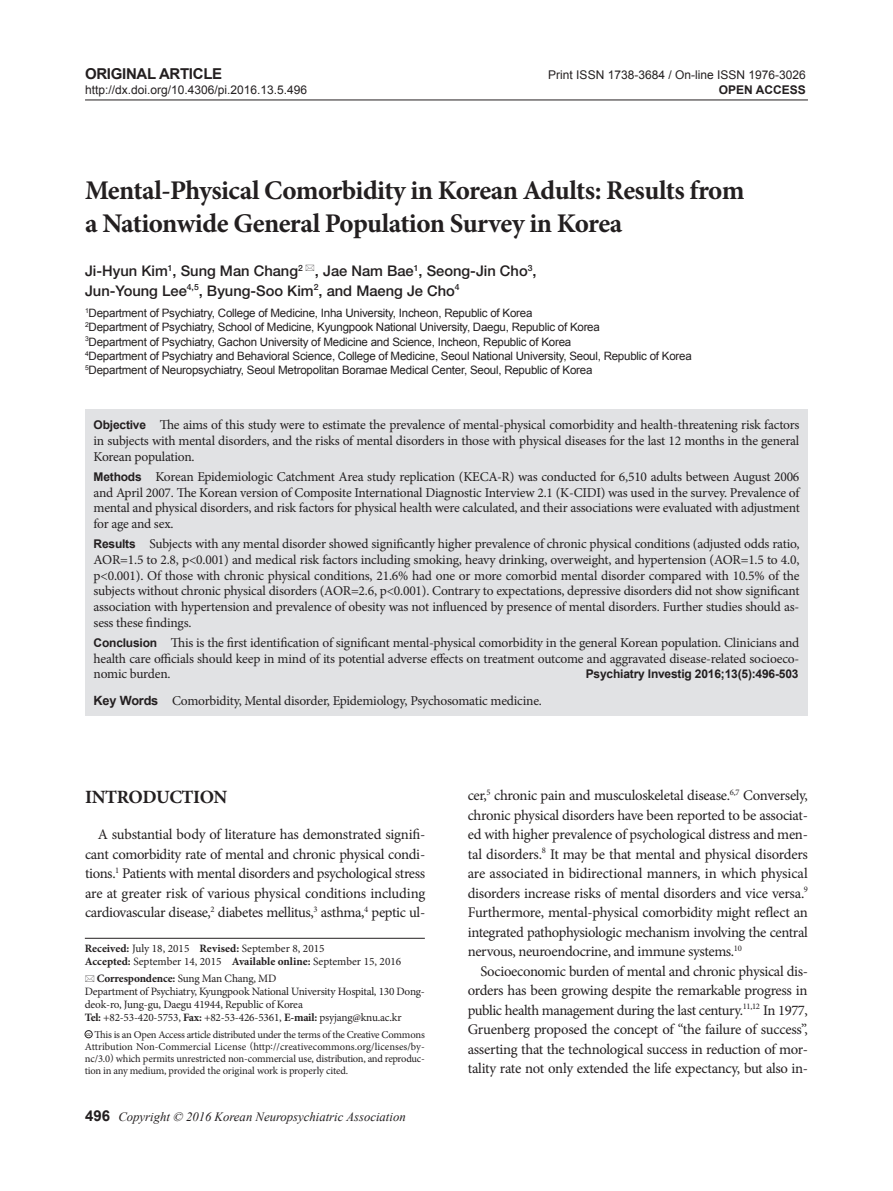
<style>
.page{position:relative;width:893px;height:1191px;background:#fff}
.page>*{position:absolute;margin:0;border:0;box-sizing:border-box;transform-origin:0 0}
.논문제목{font:700 27px/33px "Minion Pro";letter-spacing:-.025em;color:#231f20}
.큰제목{font:700 18.75px "Minion Pro";letter-spacing:-.02em;color:#231f20}
.t1{font:700 15px "Arial";letter-spacing:-.02em;color:#231f20}
.본문{font:14.7px/19.5px "Minion Pro";letter-spacing:-.025em;color:#231f20;text-align:justify}
.이름{font:500 14.7px/19.5px "Helvetica Neue LT Std";color:#231f20}
.초록{font:13.5px/15.8px "Minion Pro";letter-spacing:-.015em;color:#231f20;text-align:justify}
.t2{font:italic 12.75px "Times New Roman";color:#231f20}
.t3{font:12px "Arial";color:#231f20}
.초록-2{font:700 12px "Arial";letter-spacing:-.015em;color:#231f20}
.소속{font:11.55px "Arial";letter-spacing:-.02em;color:#231f20}
.날짜{font:11.25px/12.8px "Minion Pro";letter-spacing:-.015em;color:#231f20}
.교신저자{font:11.25px "Minion Pro";letter-spacing:-.015em;color:#231f20}
.교신저자-2{font:700 11.25px "Minion Pro";letter-spacing:-.01em;color:#231f20}
.날짜-2{font:10.5px/12px "Minion Pro";letter-spacing:-.015em;color:#231f20;text-align:justify}
.t4{font:6.6px "Minion Pro";color:#231f20}
.s1{font-family:"Arial";font-weight:700;font-size:12px}
.s2{font-family:"Arial";font-weight:700;font-size:12.75px;color:#e1e2e4}
.s3{font-family:"Arial";font-weight:700;font-size:12.75px}
.s4{font-weight:700}
.s5{font-weight:400}
.s6{font-family:"Arial";font-weight:700;font-style:normal;font-size:15px}
</style>
<div class="page">
<hr style="left:85px;top:100px;width:723px;height:1px;background:#231f20">
<div style="left:85px;top:410px;width:723px;height:305px;background:#e1e2e4"></div>
<hr style="left:85px;top:938px;width:340px;height:1px;background:#231f20">
<div style="left:85px;top:1030px;width:7px;height:8px;border:1px solid #231f20;border-radius:50%"></div>
<p class="t1" style="left:85px;top:64px;width:139px">ORIGINAL ARTICLE</p>
<p class="t3" style="left:85px;top:82px;width:224px">http://dx.doi.org/10.4306/pi.2016.13.5.496</p>
<p class="t3" style="left:548px;top:67px;width:259px">Print ISSN 1738-3684 / On-line ISSN 1976-3026</p>
<p class="초록-2" style="left:719px;top:82px;width:88px">OPEN ACCESS</p>
<p class="논문제목" style="left:85px;top:173px;width:661px">Mental-Physical Comorbidity in Korean Adults: Results from a Nationwide General Population Survey in Korea</p>
<p class="이름" style="left:85px;top:261px;width:453px">Ji-Hyun Kim<sup>1</sup>, Sung Man Chang<sup>2</sup> , Jae Nam Bae<sup>1</sup>, Seong-Jin Cho<sup>3</sup>,<br>Jun-Young Lee<sup>4,5</sup>, Byung-Soo Kim<sup>2</sup>, and Maeng Je Cho<sup>4</sup></p>
<p class="소속" style="left:85px;top:305px;width:449px"><sup>1</sup>Department of Psychiatry, College of Medicine, Inha University, Incheon, Republic of Korea</p>
<p class="소속" style="left:85px;top:320px;width:516px"><sup>2</sup>Department of Psychiatry, School of Medicine, Kyungpook National University, Daegu, Republic of Korea</p>
<p class="소속" style="left:85px;top:334px;width:488px"><sup>3</sup>Department of Psychiatry, Gachon University of Medicine and Science, Incheon, Republic of Korea</p>
<p class="소속" style="left:85px;top:348px;width:608px"><sup>4</sup>Department of Psychiatry and Behavioral Science, College of Medicine, Seoul National University, Seoul, Republic of Korea</p>
<p class="소속" style="left:85px;top:362px;width:509px"><sup>5</sup>Department of Neuropsychiatry, Seoul Metropolitan Boramae Medical Center, Seoul, Republic of Korea</p>
<p class="초록" style="left:94px;top:417px;width:707px"><span class="s1">Objective</span><span class="s2">aa</span>The aims of this study were to estimate the prevalence of mental-physical comorbidity and health-threatening risk factors in subjects with mental disorders, and the risks of mental disorders in those with physical diseases for the last 12 months in the general Korean population.</p>
<p class="초록" style="left:94px;top:469px;width:708px"><span class="s1">Methods</span><span class="s2">aa</span>Korean Epidemiologic Catchment Area study replication (KECA-R) was conducted for 6,510 adults between August 2006 and April 2007. The Korean version of Composite International Diagnostic Interview 2.1 (K-CIDI) was used in the survey. Prevalence of mental and physical disorders, and risk factors for physical health were calculated, and their associations were evaluated with adjustment for age and sex.</p>
<p class="초록" style="left:94px;top:536px;width:707px"><span class="s1">Results</span><span class="s2">aa</span>Subjects with any mental disorder showed significantly higher prevalence of chronic physical conditions (adjusted odds ratio, AOR=1.5 to 2.8, p&lt;0.001) and medical risk factors including smoking, heavy drinking, overweight, and hypertension (AOR=1.5 to 4.0, p&lt;0.001). Of those with chronic physical conditions, 21.6% had one or more comorbid mental disorder compared with 10.5% of the subjects without chronic physical disorders (AOR=2.6, p&lt;0.001). Contrary to expectations, depressive disorders did not show significant association with hypertension and prevalence of obesity was not influenced by presence of mental disorders. Further studies should as&shy;sess these findings.</p>
<p class="초록" style="left:94px;top:635px;width:707px"><span class="s1">Conclusion</span><span class="s2">aa</span>This is the first identification of significant mental-physical comorbidity in the general Korean population. Clinicians and health care officials should keep in mind of its potential adverse effects on treatment outcome and aggravated disease-related socioeco&shy;nomic burden.</p>
<p class="초록-2" style="left:586px;top:666px;width:214px">Psychiatry Investig 2016;13(5):496-503</p>
<p class="초록" style="left:94px;top:692px;width:450px"><span class="s3">Key Words</span><span class="s2">aa</span>Comorbidity, Mental disorder, Epidemiology, Psychosomatic medicine.</p>
<p class="큰제목" style="left:85px;top:784px;width:144px">INTRODUCTION</p>
<p class="본문" style="left:85px;top:824px;width:342px;text-indent:13px">A substantial body of literature has demonstrated signifi&shy;cant comorbidity rate of mental and chronic physical condi&shy;tions.<sup>1</sup> Patients with mental disorders and psychological stress are at greater risk of various physical conditions including cardiovascular disease,<sup>2</sup> diabetes mellitus,<sup>3</sup> asthma,<sup>4</sup> peptic ul-</p>
<p class="날짜" style="left:85px;top:942px;width:241px"><span class="s4">Received:</span> July 18, 2015 <span class="s4">Revised:</span> September 8, 2015</p>
<p class="날짜" style="left:85px;top:955px;width:318px"><span class="s4">Accepted:</span> September 14, 2015 <span class="s4">Available online:</span> September 15, 2016</p>
<p class="교신저자-2" style="left:97px;top:970px;width:181px">Correspondence: <span class="s5">Sung Man Chang, MD</span></p>
<p class="날짜" style="left:85px;top:985px;width:342px">Department of Psychiatry, Kyungpook National University Hospital, 130 Dong&shy;deok-ro, Jung-gu, Daegu 41944, Republic of Korea</p>
<p class="교신저자" style="left:85px;top:1010px;width:318px"><span class="s4">Tel:</span> +82-53-420-5753, <span class="s4">Fax:</span> +82-53-426-5361, <span class="s4">E-mail:</span> psyjang@knu.ac.kr</p>
<p class="t4" style="left:86px;top:1029px;width:7px">cc</p>
<p class="날짜-2" style="left:85px;top:1028px;width:341px;text-indent:10px">This is an Open Access article distributed under the terms of the Creative Commons Attribution Non-Commercial License (http://creativecommons.org/licenses/by&shy;nc/3.0) which permits unrestricted non-commercial use, distribution, and reproduc&shy;tion in any medium, provided the original work is properly cited.</p>
<p class="t2" style="left:85px;top:1107px;width:322px"><span class="s6">496</span> Copyright © 2016 Korean Neuropsychiatric Association</p>
<p class="본문" style="left:468px;top:785px;width:342px">cer,<sup>5</sup> chronic pain and musculoskeletal disease.<sup>6,7</sup> Conversely, chronic physical disorders have been reported to be associat&shy;ed with higher prevalence of psychological distress and men&shy;tal disorders.<sup>8</sup> It may be that mental and physical disorders are associated in bidirectional manners, in which physical disorders increase risks of mental disorders and vice versa.<sup>9<br></sup>Furthermore, mental-physical comorbidity might reflect an integrated pathophysiologic mechanism involving the central nervous, neuroendocrine, and immune systems.<sup>10</sup></p>
<p class="본문" style="left:468px;top:961px;width:342px;text-indent:13px">Socioeconomic burden of mental and chronic physical dis&shy;orders has been growing despite the remarkable progress in public health management during the last century.<sup>11,12</sup> In 1977, Gruenberg proposed the concept of “the failure of success”, asserting that the technological success in reduction of mor&shy;tality rate not only extended the life expectancy, but also in-</p>
</div>
